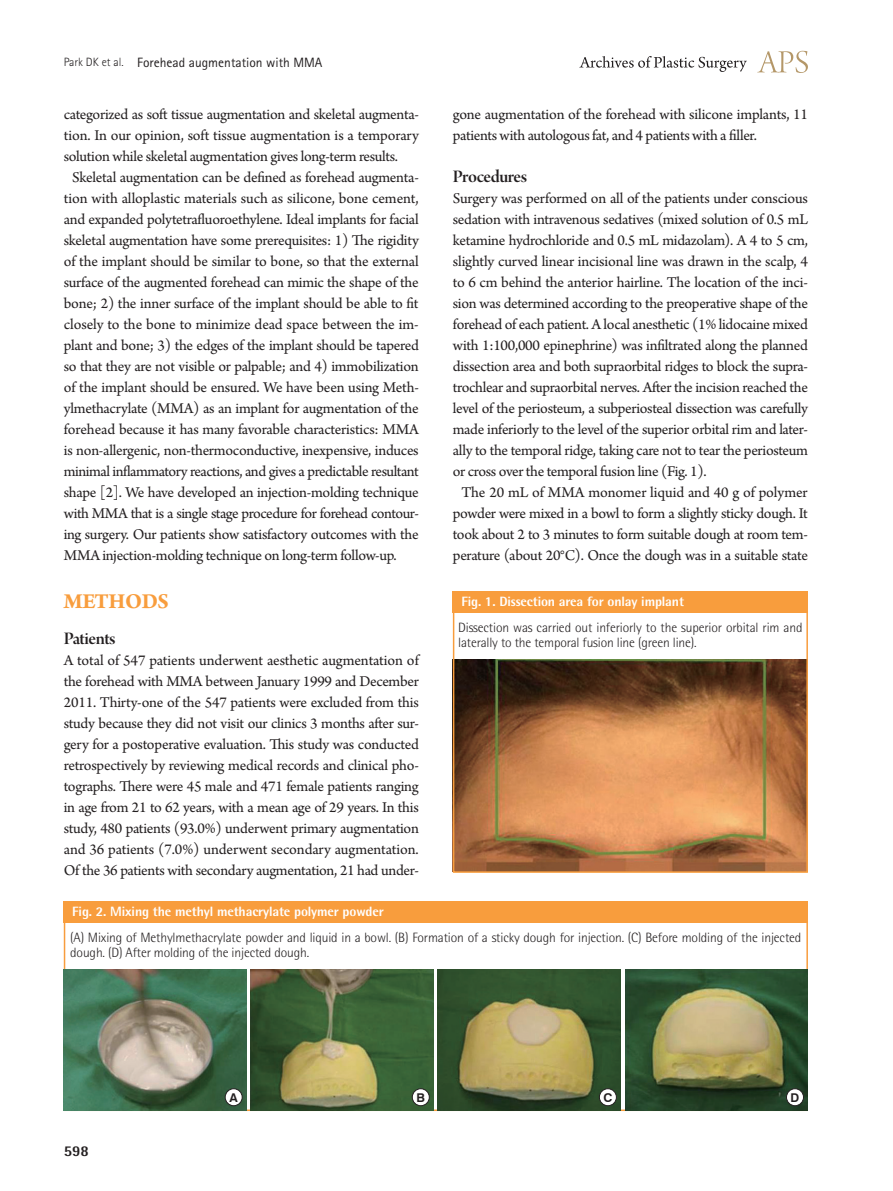
<style>
.page{position:relative;width:893px;height:1191px;background:#fff}
.page>*{position:absolute;margin:0;border:0;box-sizing:border-box;transform-origin:0 0}
.t1{font:700 22.5px "Arno Pro";letter-spacing:-.02em;color:#f89d3d}
.t2{font:18.75px "Arno Pro Smbd Display";letter-spacing:-.025em;color:#231f20}
.t3{font:15.75px/21px "Arno Pro";letter-spacing:-.02em;color:#231f20;text-align:justify}
.t4{font:800 15px "Rotis Semi Sans Std";color:#231f20}
.t5{font:300 13.5px/15px "Rotis Semi Sans Std";letter-spacing:-.01em;color:#231f20}
.t6{font:800 13.5px "Rotis Semi Sans Std";letter-spacing:-.01em;color:#fff}
.t7{font:13.5px "Rotis Sans Serif Std";color:#231f20}
.t8{font:700 12.15px "Swiss 721 BT";color:#231f20}
.s1{font-weight:300;font-size:12px}
</style>
<div class="page">
<svg style="left:757px;top:51px;width:51px;height:22px"></svg>
<svg style="left:579px;top:56px;width:168px;height:16px"></svg>
<div style="left:64px;top:901px;width:744px;height:22px;background:#f89d3d"></div>
<img style="left:64px;top:969px;width:183px;height:141px">
<img style="left:251px;top:969px;width:183px;height:141px">
<img style="left:438px;top:969px;width:183px;height:141px">
<img style="left:625px;top:969px;width:183px;height:141px">
<div style="left:225px;top:1088px;width:17px;height:17px;background:#fff;border-radius:50%"></div>
<div style="left:225px;top:1088px;width:17px;height:18px;border:1px solid #231f20;border-radius:50%"></div>
<div style="left:412px;top:1088px;width:17px;height:17px;background:#fff;border-radius:50%"></div>
<div style="left:412px;top:1088px;width:17px;height:18px;border:1px solid #231f20;border-radius:50%"></div>
<div style="left:599px;top:1088px;width:17px;height:17px;background:#fff;border-radius:50%"></div>
<div style="left:599px;top:1088px;width:18px;height:18px;border:1px solid #231f20;border-radius:50%"></div>
<div style="left:786px;top:1088px;width:17px;height:17px;background:#fff;border-radius:50%"></div>
<div style="left:786px;top:1088px;width:18px;height:18px;border:1px solid #231f20;border-radius:50%"></div>
<img style="left:456px;top:659px;width:349px;height:211px">
<div style="left:453px;top:591px;width:355px;height:282px;border:2px solid #f89d3d"></div>
<div style="left:453px;top:591px;width:355px;height:21px;background:#f89d3d"></div>
<p class="t7" style="left:64px;top:54px;width:260px"><span class="s1">Park DK et al.</span> Forehead augmentation with MMA</p>
<p class="t3" style="left:64px;top:105px;width:357px">categorized as soft tissue augmentation and skeletal augmenta-</p>
<p class="t3" style="left:64px;top:126px;width:357px">tion. In our opinion, soft tissue augmentation is a temporary</p>
<p class="t3" style="left:64px;top:147px;width:336px">solution while skeletal augmentation gives long-term results.</p>
<p class="t3" style="left:72px;top:168px;width:348px">Skeletal augmentation can be defined as forehead augmenta-</p>
<p class="t3" style="left:64px;top:189px;width:357px">tion with alloplastic materials such as silicone, bone cement,</p>
<p class="t3" style="left:64px;top:210px;width:356px">and expanded polytetrafluoroethylene. Ideal implants for facial</p>
<p class="t3" style="left:64px;top:231px;width:356px">skeletal augmentation have some prerequisites: 1) The rigidity</p>
<p class="t3" style="left:64px;top:252px;width:357px">of the implant should be similar to bone, so that the external</p>
<p class="t3" style="left:64px;top:273px;width:356px">surface of the augmented forehead can mimic the shape of the</p>
<p class="t3" style="left:64px;top:294px;width:356px">bone; 2) the inner surface of the implant should be able to fit</p>
<p class="t3" style="left:64px;top:315px;width:356px">closely to the bone to minimize dead space between the im-</p>
<p class="t3" style="left:64px;top:336px;width:357px">plant and bone; 3) the edges of the implant should be tapered</p>
<p class="t3" style="left:64px;top:357px;width:357px">so that they are not visible or palpable; and 4) immobilization</p>
<p class="t3" style="left:64px;top:378px;width:357px">of the implant should be ensured. We have been using Meth-</p>
<p class="t3" style="left:64px;top:399px;width:356px">ylmethacrylate (MMA) as an implant for augmentation of the</p>
<p class="t3" style="left:64px;top:420px;width:357px">forehead because it has many favorable characteristics: MMA</p>
<p class="t3" style="left:64px;top:441px;width:356px">is non-allergenic, non-thermoconductive, inexpensive, induces</p>
<p class="t3" style="left:64px;top:462px;width:357px">minimal inflammatory reactions, and gives a predictable resultant</p>
<p class="t3" style="left:64px;top:483px;width:357px">shape [2]. We have developed an injection-molding technique</p>
<p class="t3" style="left:64px;top:504px;width:357px">with MMA that is a single stage procedure for forehead contour-</p>
<p class="t3" style="left:64px;top:525px;width:357px">ing surgery. Our patients show satisfactory outcomes with the</p>
<p class="t3" style="left:64px;top:546px;width:334px">MMA injection-molding technique on long-term follow-up.</p>
<h1 class="t1" style="left:64px;top:588px;width:107px">METHODS</h1>
<p class="t2" style="left:64px;top:628px;width:53px">Patients</p>
<p class="t3" style="left:64px;top:651px;width:357px">A total of 547 patients underwent aesthetic augmentation of the forehead with MMA between January 1999 and December 2011. Thirty-one of the 547 patients were excluded from this study because they did not visit our clinics 3 months after sur&shy;gery for a postoperative evaluation. This study was conducted retrospectively by reviewing medical records and clinical pho&shy;tographs. There were 45 male and 471 female patients ranging in age from 21 to 62 years, with a mean age of 29 years. In this study, 480 patients (93.0%) underwent primary augmentation and 36 patients (7.0%) underwent secondary augmentation.<br>Of the 36 patients with secondary augmentation, 21 had under-</p>
<p class="t3" style="left:453px;top:105px;width:357px">gone augmentation of the forehead with silicone implants, 11 patients with autologous fat, and 4 patients with a filler.</p>
<p class="t2" style="left:453px;top:166px;width:76px">Procedures</p>
<p class="t3" style="left:453px;top:189px;width:357px">Surgery was performed on all of the patients under conscious</p>
<p class="t3" style="left:453px;top:210px;width:357px">sedation with intravenous sedatives (mixed solution of 0.5 mL</p>
<p class="t3" style="left:453px;top:231px;width:357px">ketamine hydrochloride and 0.5 mL midazolam). A 4 to 5 cm,</p>
<p class="t3" style="left:453px;top:252px;width:357px">slightly curved linear incisional line was drawn in the scalp, 4</p>
<p class="t3" style="left:453px;top:273px;width:357px">to 6 cm behind the anterior hairline. The location of the inci-</p>
<p class="t3" style="left:453px;top:294px;width:357px">sion was determined according to the preoperative shape of the</p>
<p class="t3" style="left:453px;top:315px;width:357px">forehead of each patient. A local anesthetic (1% lidocaine mixed</p>
<p class="t3" style="left:453px;top:336px;width:357px">with 1:100,000 epinephrine) was infiltrated along the planned</p>
<p class="t3" style="left:453px;top:357px;width:357px">dissection area and both supraorbital ridges to block the supra-</p>
<p class="t3" style="left:453px;top:378px;width:357px">trochlear and supraorbital nerves. After the incision reached the</p>
<p class="t3" style="left:453px;top:399px;width:357px">level of the periosteum, a subperiosteal dissection was carefully</p>
<p class="t3" style="left:453px;top:420px;width:357px">made inferiorly to the level of the superior orbital rim and later-</p>
<p class="t3" style="left:453px;top:441px;width:357px">ally to the temporal ridge, taking care not to tear the periosteum</p>
<p class="t3" style="left:453px;top:462px;width:255px">or cross over the temporal fusion line (Fig. 1).</p>
<p class="t3" style="left:461px;top:483px;width:348px">The 20 mL of MMA monomer liquid and 40 g of polymer</p>
<p class="t3" style="left:453px;top:504px;width:357px">powder were mixed in a bowl to form a slightly sticky dough. It</p>
<p class="t3" style="left:453px;top:525px;width:357px">took about 2 to 3 minutes to form suitable dough at room tem-</p>
<p class="t3" style="left:453px;top:546px;width:357px">perature (about 20°C). Once the dough was in a suitable state</p>
<p class="t6" style="left:461px;top:592px;width:224px">Fig. 1. Dissection area for onlay implant</p>
<p class="t5" style="left:458px;top:620px;width:346px">Dissection was carried out inferiorly to the superior orbital rim and laterally to the temporal fusion line (green line).</p>
<p class="t6" style="left:72px;top:903px;width:313px">Fig. 2. Mixing the methyl methacrylate polymer powder</p>
<p class="t5" style="left:70px;top:930px;width:733px">(A) Mixing of Methylmethacrylate powder and liquid in a bowl. (B) Formation of a sticky dough for injection. (C) Before molding of the injected dough. (D) After molding of the injected dough.</p>
<p class="t4" style="left:64px;top:1141px;width:27px">598</p>
<p class="t8" style="left:230px;top:1089px;width:10px">A</p>
<p class="t8" style="left:417px;top:1089px;width:10px">B</p>
<p class="t8" style="left:603px;top:1089px;width:10px">C</p>
<p class="t8" style="left:791px;top:1089px;width:10px">D</p>
</div>
